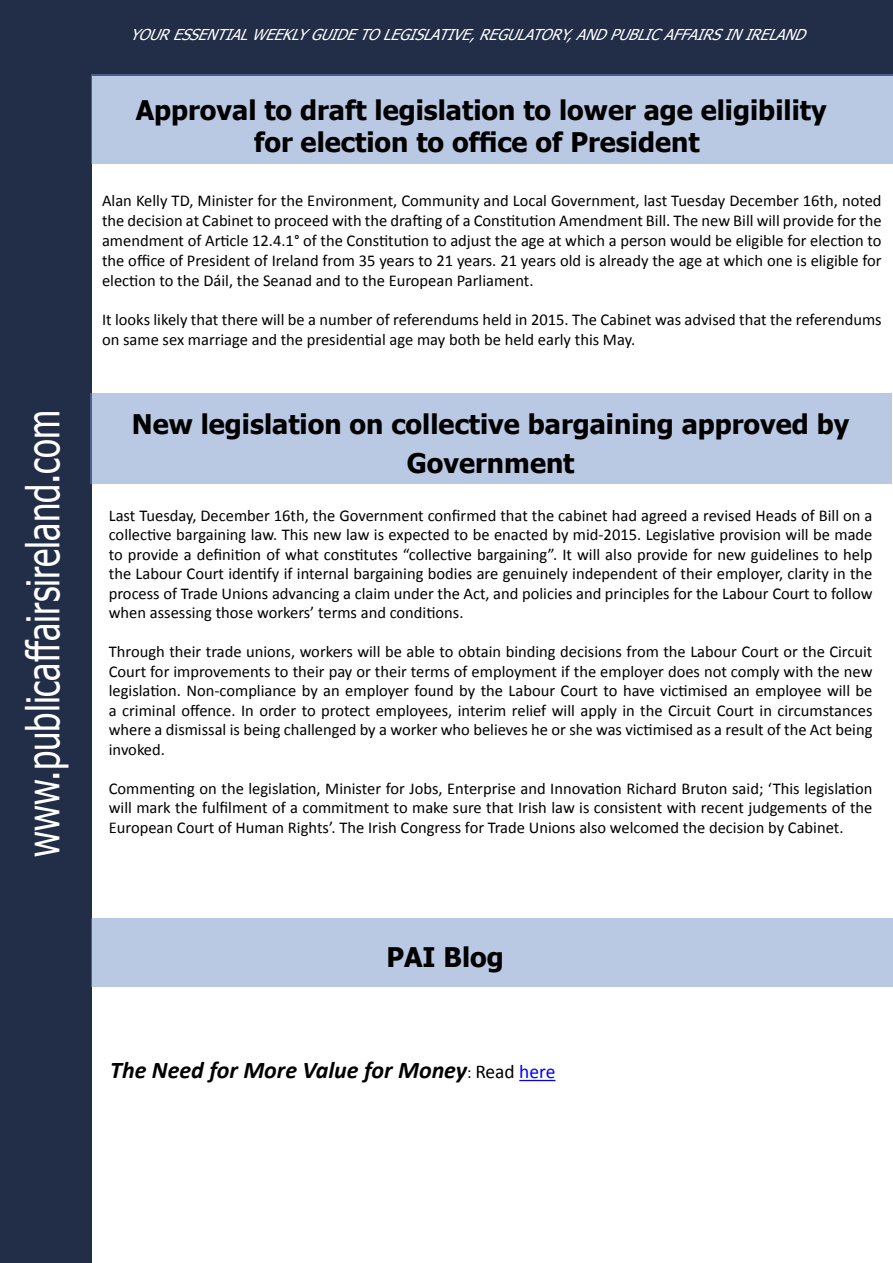
<style>
.page{position:relative;width:893px;height:1263px;background:#fff}
.page>*{position:absolute;margin:0;border:0;box-sizing:border-box;transform-origin:0 0}
.t1{font:45px "Tahoma";color:#fff;scale:.77 1}
.t2{font:700 27px/32.4px "Tahoma";color:#000;text-align:center}
.t3{font:italic 700 24px "Calibri";color:#000}
.t4{font:16.5px/19.5px "Calibri";color:#000;text-align:justify}
.t5{font:italic 15px "Tahoma";color:#fff}
.s1{font-weight:400;font-style:normal;font-size:16.5px}
.s2{font-weight:400;font-style:normal;font-size:19.5px}
.s3{font-weight:400;font-style:normal;font-size:19.5px;color:#00f}
</style>
<div class="page">
<div style="left:0;top:0;width:91px;height:1263px;background:#222d48"></div>
<div style="left:81px;top:0;width:812px;height:75px;background:#222d48"></div>
<div style="left:91px;top:74px;width:802px;height:90px;background:#bac9e3"></div>
<div style="left:91px;top:918px;width:802px;height:68px;background:#bac9e3"></div>
<hr style="left:519px;top:1080px;width:36px;height:1px;background:#00f">
<div style="left:90px;top:393px;width:801px;height:91px;background:#bac9e3"></div>
<h1 class="t1" style="left:13px;top:856px;width:582px;rotate:-90deg">www.publicaffairsireland.com</h1>
<p class="t5" style="left:130px;top:25px;width:685px">YOURESSENTIALWEEKLYGUIDETOLEGISLATIVE,REGULATORY,ANDPUBLICAFFAIRSINIRELAND</p>
<h2 class="t2" style="left:136px;top:95px;width:692px">Approval to draft legislation to lower age eligibility for election to office of President</h2>
<p class="t4" style="left:102px;top:191px;width:781px">Alan Kelly TD, Minister for the Environment, Community and Local Government, last Tuesday December 16th, noted the decision at Cabinet to proceed with the drafting of a Constitution Amendment Bill. The new Bill will provide for the amendment of Article 12.4.1° of the Constitution to adjust the age at which a person would be eligible for election to the office of President of Ireland from 35 years to 21 years. 21 years old is already the age at which one is eligible for election to the Dáil, the Seanad and to the European Parliament.</p>
<p class="t4" style="left:102px;top:309px;width:781px">It looks likely that there will be a number of referendums held in 2015. The Cabinet was advised that the referendums on same sex marriage and the presidential age may both be held early this May.</p>
<h2 class="t2" style="left:132px;top:405px;width:719px;line-height:39.6px">New legislation on collective bargaining approved by<br>Government</h2>
<p class="t4" style="left:109px;top:505px;width:765px">Last Tuesday, December 16th, the Government confirmed that the cabinet had agreed a revised Heads of Bill on a collective bargaining law. This new law is expected to be enacted by mid-2015. Legislative provision will be made to provide a definition of what constitutes “collective bargaining”. It will also provide for new guidelines to help the Labour Court identify if internal bargaining bodies are genuinely independent of their employer, clarity in the process of Trade Unions advancing a claim under the Act, and policies and principles for the Labour Court to follow when assessing those workers’ terms and conditions.</p>
<p class="t4" style="left:109px;top:641px;width:765px">Through their trade unions, workers will be able to obtain binding decisions from the Labour Court or the Circuit Court for improvements to their pay or their terms of employment if the employer does not comply with the new legislation. Non-compliance by an employer found by the Labour Court to have victimised an employee will be a criminal offence. In order to protect employees, interim relief will apply in the Circuit Court in circumstances where a dismissal is being challenged by a worker who believes he or she was victimised as a result of the Act being invoked.</p>
<p class="t4" style="left:109px;top:778px;width:765px">Commenting on the legislation, Minister for Jobs, Enterprise and Innovation Richard Bruton said; ‘This legislation will mark the fulfilment of a commitment to make sure that Irish law is consistent with recent judgements of the European Court of Human Rights’. The Irish Congress for Trade Unions also welcomed the decision by Cabinet.</p>
<h2 class="t2" style="left:386px;top:942px;width:119px">PAI Blog</h2>
<h3 class="t3" style="left:110px;top:1053px;width:447px">The Need for More Value for Money<span class="s1">:</span> <span class="s2">Read</span> <span class="s3">here</span></h3>
</div>
